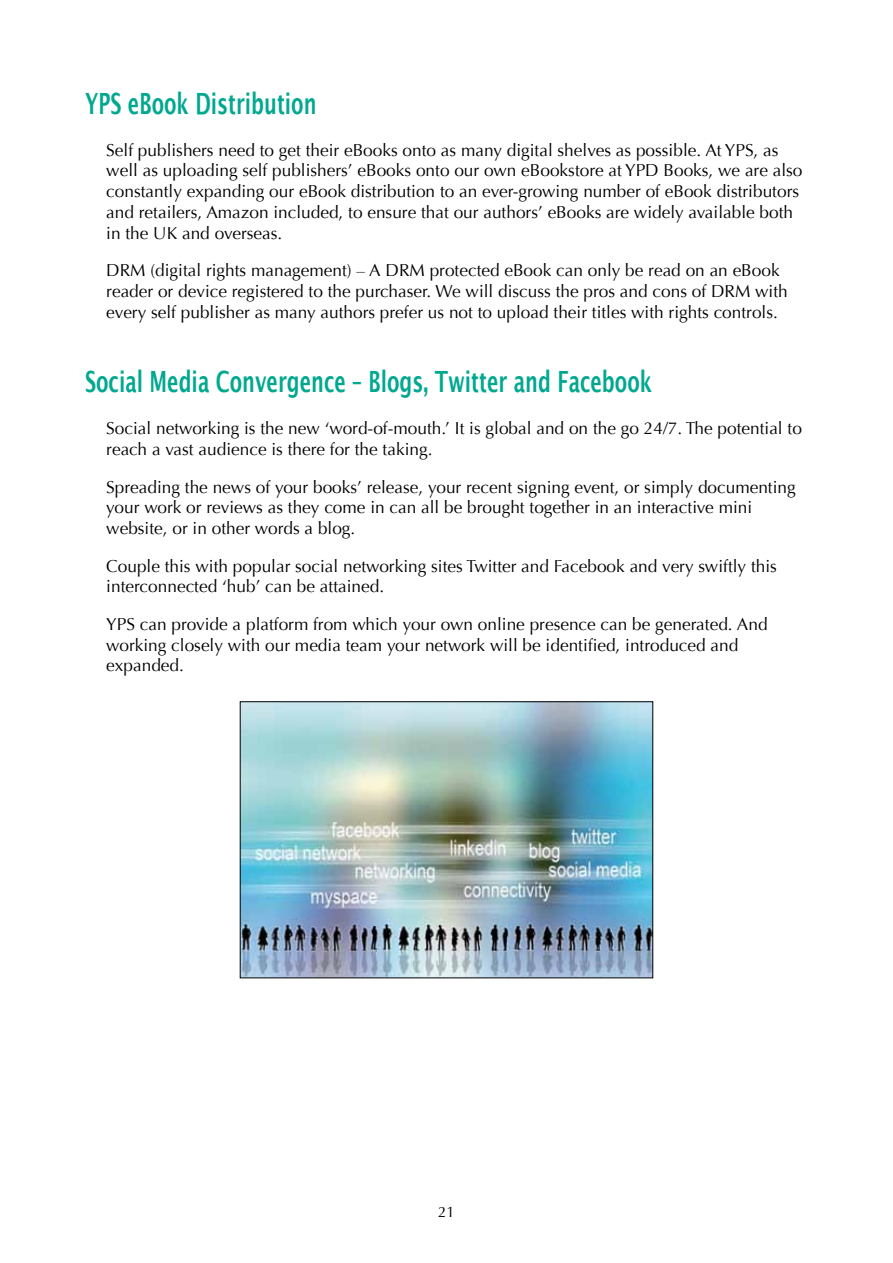
<style>
.page{position:relative;width:893px;height:1263px;background:#fff}
.page>*{position:absolute;margin:0;border:0;box-sizing:border-box;transform-origin:0 0}
.t1{font:700 29.25px "Lucida Grande";color:#00a88f;scale:.67 1}
.t2{font:17.25px/20.7px "Optima";color:#000}
.t3{font:15px "Optima";color:#000}
</style>
<div class="page">
<img style="left:242px;top:703px;width:409px;height:273px">
<div style="left:240px;top:701px;width:413px;height:277px;border:1px solid #000"></div>
<h1 class="t1" style="left:85px;top:80px;width:347px">YPS eBook Distribution</h1>
<p class="t2" style="left:106px;top:140px;width:698px">Self publishers need to get their eBooks onto as many digital shelves as possible. At YPS, as well as uploading self publishers’ eBooks onto our own eBookstore at YPD Books, we are also constantly expanding our eBook distribution to an ever-growing number of eBook distributors and retailers, Amazon included, to ensure that our authors’ eBooks are widely available both in the UK and overseas.</p>
<p class="t2" style="left:106px;top:260px;width:683px">DRM (digital rights management) – A DRM protected eBook can only be read on an eBook reader or device registered to the purchaser. We will discuss the pros and cons of DRM with every self publisher as many authors prefer us not to upload their titles with rights controls.</p>
<h1 class="t1" style="left:85px;top:358px;width:848px">Social Media Convergence – Blogs, Twitter and Facebook</h1>
<p class="t2" style="left:106px;top:418px;width:697px">Social networking is the new ‘word-of-mouth.’ It is global and on the go 24/7. The potential to reach a vast audience is there for the taking.</p>
<p class="t2" style="left:106px;top:476px;width:691px">Spreading the news of your books’ release, your recent signing event, or simply documenting your work or reviews as they come in can all be brought together in an interactive mini website, or in other words a blog.</p>
<p class="t2" style="left:106px;top:556px;width:672px">Couple this with popular social networking sites Twitter and Facebook and very swiftly this interconnected ‘hub’ can be attained.</p>
<p class="t2" style="left:106px;top:614px;width:663px">YPS can provide a platform from which your own online presence can be generated. And working closely with our media team your network will be identified, introduced and expanded.</p>
<p class="t3" style="left:438px;top:1203px;width:18px">21</p>
</div>
